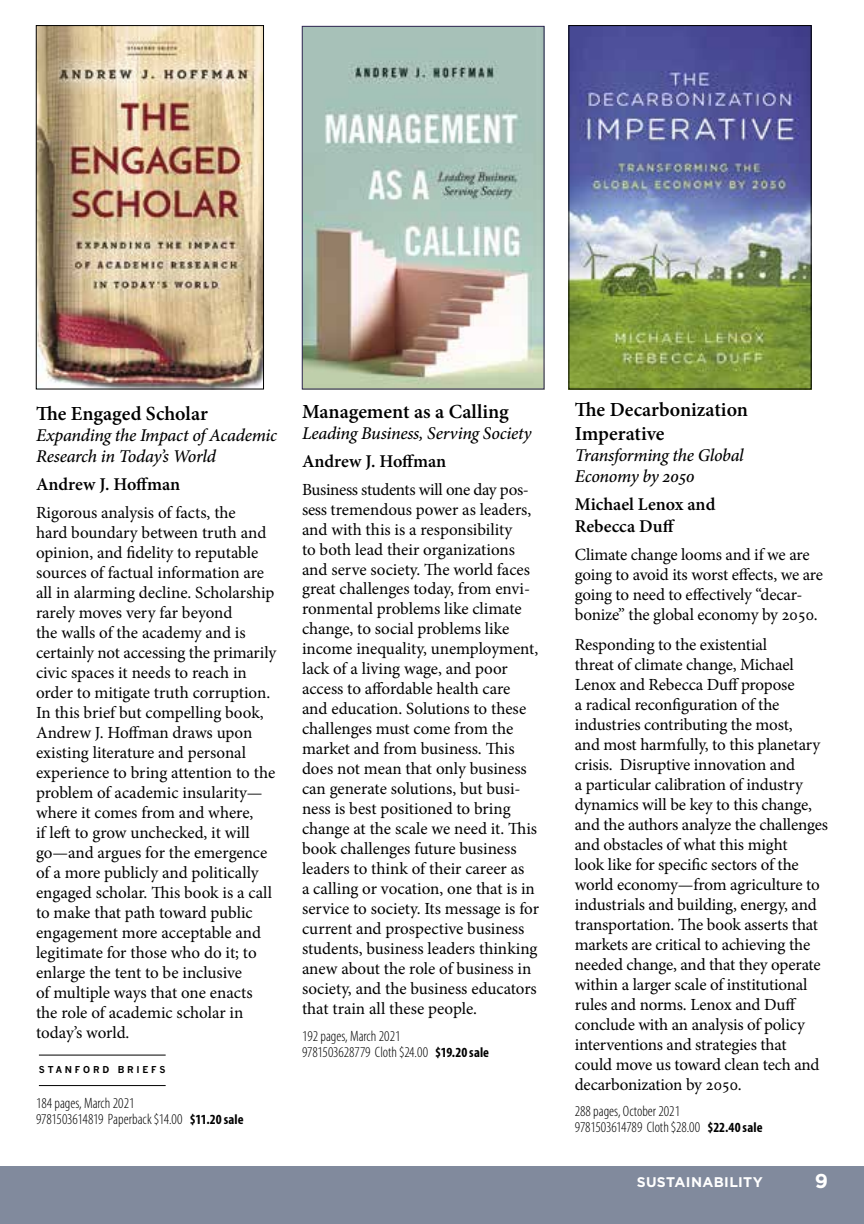
<style>
.page{position:relative;width:864px;height:1224px;background:#fff}
.page>*{position:absolute;margin:0;border:0;box-sizing:border-box;transform-origin:0 0}
.t1{font:600 20px/24px "Minion Pro";color:#000}
.t2{font:700 20px "Gotham";color:#fff}
.t3{font:italic 500 18px/21px "Minion Pro";letter-spacing:-.015em;color:#000}
.t4{font:600 18px/22px "Minion Pro";color:#000}
.t5{font:17px/20px "Minion Pro";letter-spacing:-.005em;color:#000}
.t6{font:300 condensed 15px/16px "Myriad Pro";color:#000}
.t7{font:700 14px "Gotham";letter-spacing:.025em;color:#fff}
.t8{font:700 9.4px "News Gothic";letter-spacing:.3em;color:#000}
.s1{font-weight:700;font-size:14px}
</style>
<div class="page">
<div style="left:0;top:1166px;width:864px;height:58px;background:#818a9d"></div>
<img style="left:304px;top:28px;width:238px;height:359px">
<div style="left:302px;top:26px;width:242px;height:363px;border:1px solid #2f2551"></div>
<hr style="left:39px;top:1055px;width:127px;height:1px;background:#000">
<hr style="left:39px;top:1085px;width:127px;height:1px;background:#000">
<img style="left:38px;top:27px;width:224px;height:360px">
<div style="left:36px;top:25px;width:228px;height:364px;border:1px solid #000"></div>
<img style="left:571px;top:27px;width:238px;height:360px">
<p class="t1" style="left:36px;top:401px;width:173px">The Engaged Scholar</p>
<p class="t3" style="left:36px;top:425px;width:243px">Expanding the Impact of Academic<br>Research in Today’s World</p>
<p class="t4" style="left:36px;top:473px;width:146px">Andrew J. Hoffman</p>
<p class="t5" style="left:36px;top:503px;width:242px">Rigorous analysis of facts, the<br>hard boundary between truth and opinion, and fidelity to reputable sources of factual information are all in alarming decline. Scholarship rarely moves very far beyond<br>the walls of the academy and is certainly not accessing the primarily civic spaces it needs to reach in order to mitigate truth corruption.<br>In this brief but compelling book,<br>Andrew J. Hoffman draws upon existing literature and personal experience to bring attention to the problem of academic insularity— where it comes from and where,<br>if left to grow unchecked, it will go—and argues for the emergence of a more publicly and politically engaged scholar. This book is a call to make that path toward public engagement more acceptable and legitimate for those who do it; to enlarge the tent to be inclusive<br>of multiple ways that one enacts the role of academic scholar in today’s world.</p>
<p class="t8" style="left:39px;top:1064px;width:128px">STANFORD BRIEFS</p>
<p class="t6" style="left:36px;top:1095px;width:209px">184 pages, March 2021<br>9781503614819 Paperback $14.00 <span class="s1">$11.20 sale</span></p>
<p class="t1" style="left:302px;top:399px;width:208px">Management as a Calling</p>
<p class="t3" style="left:302px;top:422px;width:231px">Leading Business, Serving Society</p>
<p class="t4" style="left:302px;top:450px;width:146px">Andrew J. Hoffman</p>
<p class="t5" style="left:302px;top:479px;width:238px">Business students will one day pos&shy;sess tremendous power as leaders, and with this is a responsibility<br>to both lead their organizations and serve society. The world faces great challenges today, from envi&shy;ronmental problems like climate change, to social problems like income inequality, unemployment, lack of a living wage, and poor access to affordable health care and education. Solutions to these challenges must come from the market and from business. This does not mean that only business can generate solutions, but busi&shy;ness is best positioned to bring change at the scale we need it. This book challenges future business leaders to think of their career as<br>a calling or vocation, one that is in service to society. Its message is for current and prospective business students, business leaders thinking anew about the role of business in society, and the business educators that train all these people.</p>
<p class="t6" style="left:302px;top:1027px;width:189px">192 pages, March 2021<br>9781503628779 Cloth $24.00 <span class="s1">$19.20 sale</span></p>
<p class="t1" style="left:575px;top:398px;width:175px">The Decarbonization<br>Imperative</p>
<p class="t3" style="left:575px;top:445px;width:171px">Transforming the Global<br>Economy by 2050</p>
<p class="t4" style="left:575px;top:493px;width:142px">Michael Lenox and<br>Rebecca Duff</p>
<p class="t5" style="left:575px;top:545px;width:250px">Climate change looms and if we are going to avoid its worst effects, we are going to need to effectively “decar&shy;bonize” the global economy by 2050.</p>
<p class="t5" style="left:575px;top:635px;width:255px">Responding to the existential<br>threat of climate change, Michael Lenox and Rebecca Duff propose<br>a radical reconfiguration of the industries contributing the most,<br>and most harmfully, to this planetary crisis. Disruptive innovation and<br>a particular calibration of industry dynamics will be key to this change, and the authors analyze the challenges and obstacles of what this might<br>look like for specific sectors of the world economy—from agriculture to industrials and building, energy, and transportation. The book asserts that markets are critical to achieving the needed change, and that they operate within a larger scale of institutional rules and norms. Lenox and Duff conclude with an analysis of policy interventions and strategies that could move us toward clean tech and decarbonization by 2050.</p>
<p class="t6" style="left:575px;top:1103px;width:189px">288 pages, October 2021<br>9781503614789 Cloth $28.00 <span class="s1">$22.40 sale</span></p>
<p class="t7" style="left:637px;top:1174px;width:128px">SUSTAINABILITY</p>
<p class="t2" style="left:815px;top:1169px;width:15px">9</p>
</div>
